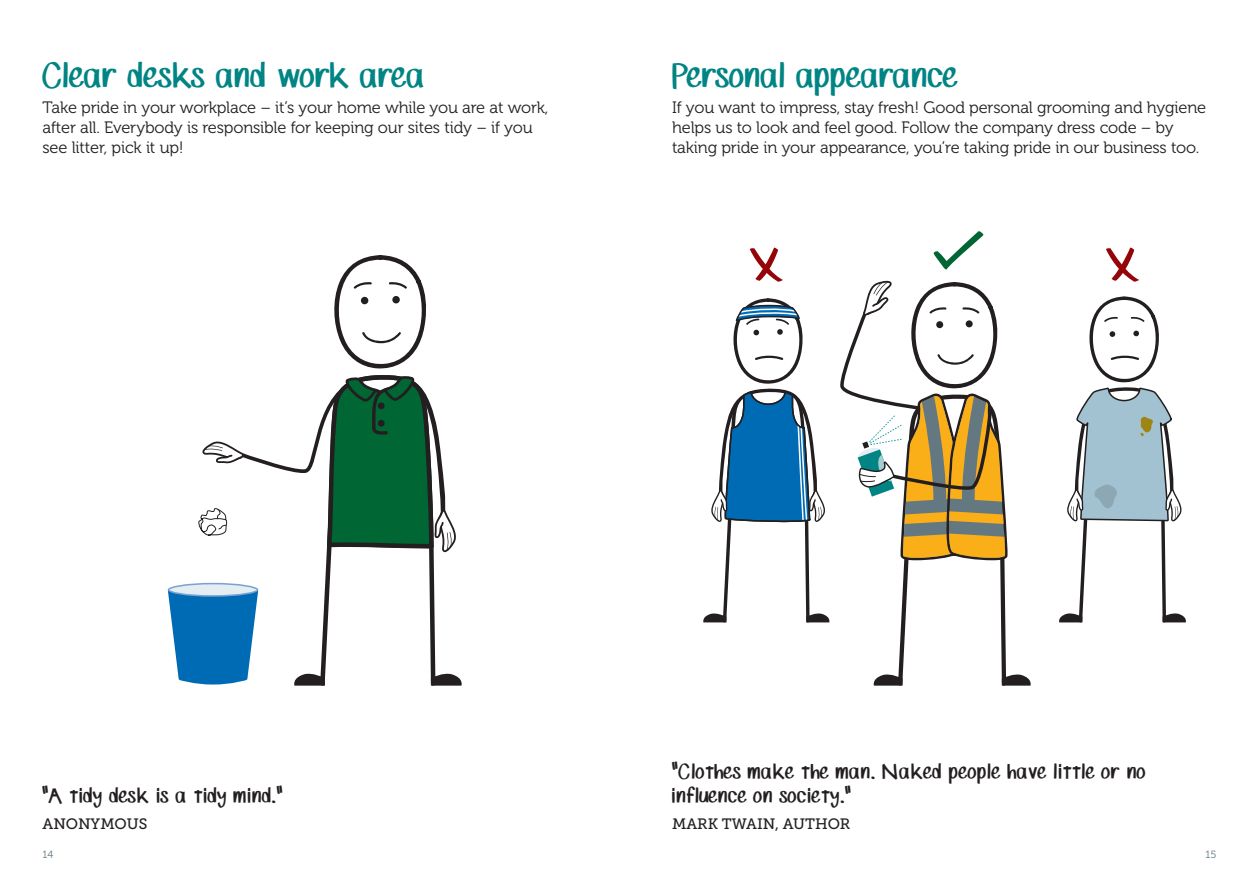
<style>
.page{position:relative;width:1259px;height:893px;background:#fff}
.page>*{position:absolute;margin:0;border:0;box-sizing:border-box;transform-origin:0 0}
.t1{font:30px "SP Marker Font";letter-spacing:-.025em;color:#008484}
.Pull_quote{font:18px/24px "SP Marker Font";color:#231f20}
.Body_copy{font:16.5px/19.8px "Museo 300";letter-spacing:-.01em;color:#231f20}
.t2{font:15px "Museo Slab 500";color:#231f20}
.t3{font:10.5px "Museo 300";color:#647882}
</style>
<div class="page">
<svg style="left:703px;top:231px;width:328px;height:455px"></svg>
<svg style="left:1106px;top:247px;width:33px;height:35px"></svg>
<svg style="left:1059px;top:297px;width:127px;height:325px"></svg>
<svg style="left:334px;top:255px;width:93px;height:114px"></svg>
<div style="left:392px;top:296px;width:8px;height:7px;background:#231f20;border-radius:50%"></div>
<div style="left:361px;top:297px;width:7px;height:7px;background:#231f20;border-radius:50%"></div>
<svg style="left:168px;top:375px;width:294px;height:311px"></svg>
<p class="t1" style="left:43px;top:58px;width:386px">Clear desks and work area</p>
<p class="Body_copy" style="left:43px;top:98px;width:507px">Take pride in your workplace – it’s your home while you are at work, after all. Everybody is responsible for keeping our sites tidy – if you see litter, pick it up!</p>
<p class="t1" style="left:672px;top:58px;width:289px">Personal appearance</p>
<p class="Body_copy" style="left:672px;top:98px;width:536px">If you want to impress, stay fresh! Good personal grooming and hygiene helps us to look and feel good. Follow the company dress code – by taking pride in your appearance, you’re taking pride in our business too.</p>
<p class="Pull_quote" style="left:43px;top:785px;width:242px">"A tidy desk is a tidy mind."</p>
<p class="t2" style="left:43px;top:816px;width:106px">ANONYMOUS</p>
<p class="Pull_quote" style="left:672px;top:761px;width:476px">"Clothes make the man. Naked people have little or no influence on society."</p>
<p class="t2" style="left:672px;top:816px;width:180px">MARK TWAIN, AUTHOR</p>
<p class="t3" style="left:43px;top:849px;width:12px">14</p>
<p class="t3" style="left:1205px;top:849px;width:12px">15</p>
</div>
